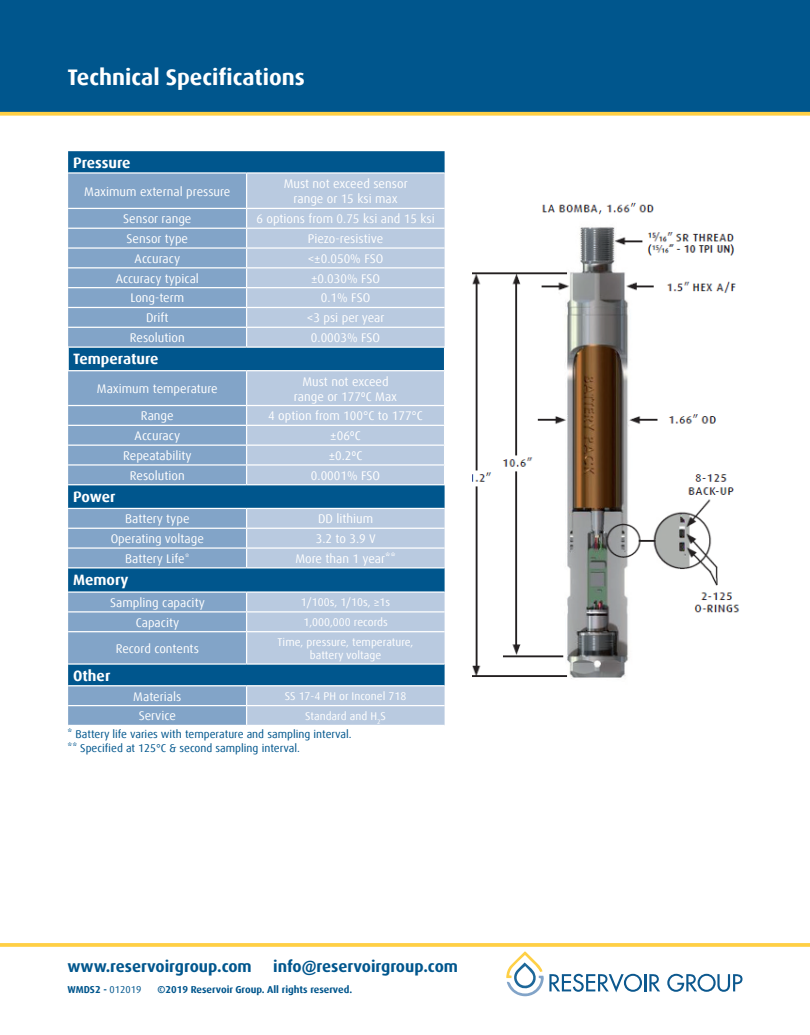
<style>
.page{position:relative;width:810px;height:1035px;background:#fff}
.page>*{position:absolute;margin:0;border:0;box-sizing:border-box;transform-origin:0 0}
.Paragraph_Style_1{font:700 22.5px "Dax Offc Pro";color:#fff}
.t1{font:700 16.25px "Dax Pro";color:#00568d}
.Paragraph_Style_1-2{font:700 15px "Dax Offc Pro";color:#fff}
.Paragraph_Style_1-3{font:12.5px/15px "Dax Offc Pro";color:#fff;text-align:center}
.Paragraph_Style_1-4{font:11.25px/13.5px "Dax Offc Pro";color:#fff;text-align:center}
.Paragraph_Style_1-5{font:11.25px "Dax Offc Pro";color:#00568d}
.t2{font:700 10px "Dax Offc Pro";color:#00568d}
.s1{font-size:11.25px}
.s2{font-weight:400}
</style>
<div class="page">
<div style="left:68px;top:151px;width:377px;height:21px;background:#00568d"></div>
<svg style="left:68px;top:174px;width:179px;height:551px;background:#6d98be"></svg>
<svg style="left:247px;top:174px;width:198px;height:551px;background:#9bb7d2"></svg>
<hr style="left:246px;top:174px;width:1px;height:34px;background:#fff">
<hr style="left:68px;top:208px;width:179px;height:1px;background:#fff">
<hr style="left:247px;top:208px;width:198px;height:1px;background:#fff">
<hr style="left:68px;top:228px;width:179px;height:1px;background:#fff">
<hr style="left:247px;top:228px;width:198px;height:1px;background:#fff">
<hr style="left:68px;top:247px;width:179px;height:2px;background:#fff">
<hr style="left:247px;top:247px;width:198px;height:2px;background:#fff">
<hr style="left:68px;top:267px;width:179px;height:1px;background:#fff">
<hr style="left:247px;top:267px;width:198px;height:1px;background:#fff">
<svg style="left:246px;top:209px;width:1px;height:137px"></svg>
<hr style="left:68px;top:405px;width:179px;height:1px;background:#fff">
<hr style="left:247px;top:405px;width:198px;height:1px;background:#fff">
<hr style="left:68px;top:425px;width:179px;height:1px;background:#fff">
<hr style="left:247px;top:425px;width:198px;height:1px;background:#fff">
<hr style="left:68px;top:445px;width:179px;height:1px;background:#fff">
<hr style="left:68px;top:464px;width:179px;height:2px;background:#fff">
<hr style="left:68px;top:484px;width:179px;height:1px;background:#fff">
<hr style="left:68px;top:508px;width:179px;height:1px;background:#fff">
<hr style="left:247px;top:508px;width:198px;height:1px;background:#fff">
<hr style="left:68px;top:567px;width:179px;height:1px;background:#fff">
<hr style="left:247px;top:567px;width:198px;height:1px;background:#fff">
<hr style="left:68px;top:591px;width:179px;height:2px;background:#fff">
<hr style="left:247px;top:591px;width:198px;height:2px;background:#fff">
<hr style="left:68px;top:663px;width:179px;height:2px;background:#fff">
<hr style="left:247px;top:663px;width:198px;height:2px;background:#fff">
<hr style="left:247px;top:445px;width:198px;height:1px;background:#fff">
<hr style="left:247px;top:464px;width:198px;height:2px;background:#fff">
<hr style="left:68px;top:528px;width:179px;height:1px;background:#fff">
<hr style="left:247px;top:528px;width:198px;height:1px;background:#fff">
<hr style="left:68px;top:547px;width:179px;height:2px;background:#fff">
<hr style="left:247px;top:547px;width:198px;height:2px;background:#fff">
<hr style="left:68px;top:611px;width:179px;height:2px;background:#fff">
<hr style="left:247px;top:611px;width:198px;height:2px;background:#fff">
<hr style="left:68px;top:631px;width:179px;height:1px;background:#fff">
<hr style="left:247px;top:631px;width:198px;height:1px;background:#fff">
<hr style="left:68px;top:685px;width:179px;height:1px;background:#fff">
<hr style="left:247px;top:685px;width:198px;height:1px;background:#fff">
<hr style="left:68px;top:705px;width:179px;height:1px;background:#fff">
<hr style="left:247px;top:705px;width:198px;height:1px;background:#fff">
<svg style="left:246px;top:509px;width:1px;height:58px"></svg>
<svg style="left:246px;top:593px;width:1px;height:38px"></svg>
<hr style="left:246px;top:632px;width:1px;height:31px;background:#fff">
<svg style="left:246px;top:686px;width:1px;height:39px"></svg>
<hr style="left:246px;top:371px;width:1px;height:34px;background:#fff">
<hr style="left:444px;top:371px;width:1px;height:34px;background:#fff">
<svg style="left:246px;top:406px;width:1px;height:78px"></svg>
<svg style="left:444px;top:406px;width:1px;height:78px"></svg>
<hr style="left:247px;top:484px;width:198px;height:1px;background:#fff">
<hr style="left:68px;top:287px;width:179px;height:1px;background:#fff">
<hr style="left:247px;top:287px;width:198px;height:1px;background:#fff">
<hr style="left:68px;top:307px;width:179px;height:1px;background:#fff">
<hr style="left:247px;top:307px;width:198px;height:1px;background:#fff">
<hr style="left:68px;top:327px;width:179px;height:1px;background:#fff">
<hr style="left:247px;top:327px;width:198px;height:1px;background:#fff">
<hr style="left:68px;top:346px;width:179px;height:2px;background:#fff">
<svg style="left:68px;top:348px;width:1px;height:22px"></svg>
<hr style="left:247px;top:346px;width:198px;height:2px;background:#fff">
<svg style="left:444px;top:348px;width:1px;height:22px"></svg>
<hr style="left:68px;top:370px;width:179px;height:1px;background:#fff">
<hr style="left:247px;top:370px;width:198px;height:1px;background:#fff">
<div style="left:0;top:0;width:810px;height:112px;background:#00568d"></div>
<svg style="left:506px;top:951px;width:154px;height:45px"></svg>
<svg style="left:667px;top:974px;width:75px;height:18px"></svg>
<svg style="left:0;top:943px;width:810px;height:4px;background:#ffd150"></svg>
<svg style="left:0;top:112px;width:810px;height:4px;background:#ffd356"></svg>
<img style="left:472px;top:202px;width:268px;height:477px">
<p class="Paragraph_Style_1" style="left:68px;top:63px;width:239px">Technical Specifications</p>
<p class="Paragraph_Style_1-2" style="left:73px;top:153px;width:59px">Pressure</p>
<p class="Paragraph_Style_1-3" style="left:84px;top:184px;width:148px">Maximum external pressure</p>
<p class="Paragraph_Style_1-3" style="left:284px;top:177px;width:125px">Must not exceed sensor range or 15 ksi max</p>
<p class="Paragraph_Style_1-3" style="left:123px;top:211px;width:70px">Sensor range</p>
<p class="Paragraph_Style_1-3" style="left:256px;top:211px;width:180px">6 options from 0.75 ksi and 15 ksi</p>
<p class="Paragraph_Style_1-3" style="left:127px;top:231px;width:63px">Sensor type</p>
<p class="Paragraph_Style_1-3" style="left:308px;top:231px;width:77px">Piezo-resistive</p>
<p class="Paragraph_Style_1-3" style="left:135px;top:251px;width:47px">Accuracy</p>
<p class="Paragraph_Style_1-3" style="left:308px;top:251px;width:77px">&lt;±0.050% FSO</p>
<p class="Paragraph_Style_1-3" style="left:116px;top:271px;width:85px">Accuracy typical</p>
<p class="Paragraph_Style_1-3" style="left:311px;top:271px;width:71px">±0.030% FSO</p>
<p class="Paragraph_Style_1-3" style="left:130px;top:291px;width:55px">Long-term</p>
<p class="Paragraph_Style_1-3" style="left:321px;top:291px;width:51px">0.1% FSO</p>
<p class="Paragraph_Style_1-3" style="left:146px;top:311px;width:24px">Drift</p>
<p class="Paragraph_Style_1-3" style="left:307px;top:311px;width:79px">&lt;3 psi per year</p>
<p class="Paragraph_Style_1-3" style="left:130px;top:330px;width:56px">Resolution</p>
<p class="Paragraph_Style_1-3" style="left:311px;top:330px;width:71px">0.0003% FSO</p>
<p class="Paragraph_Style_1-2" style="left:73px;top:349px;width:87px">Temperature</p>
<p class="Paragraph_Style_1-3" style="left:97px;top:381px;width:122px">Maximum temperature</p>
<p class="Paragraph_Style_1-3" style="left:294px;top:374px;width:105px">Must not exceed range or 177ºC Max</p>
<p class="Paragraph_Style_1-3" style="left:141px;top:409px;width:34px">Range</p>
<p class="Paragraph_Style_1-3" style="left:268px;top:409px;width:156px">4 option from 100°C to 177°C</p>
<p class="Paragraph_Style_1-3" style="left:135px;top:428px;width:47px">Accuracy</p>
<p class="Paragraph_Style_1-3" style="left:330px;top:428px;width:32px">±06ºC</p>
<p class="Paragraph_Style_1-3" style="left:123px;top:448px;width:70px">Repeatability</p>
<p class="Paragraph_Style_1-3" style="left:329px;top:448px;width:35px">±0.2ºC</p>
<p class="Paragraph_Style_1-3" style="left:130px;top:468px;width:56px">Resolution</p>
<p class="Paragraph_Style_1-3" style="left:311px;top:468px;width:71px">0.0001% FSO</p>
<p class="Paragraph_Style_1-2" style="left:73px;top:487px;width:44px">Power</p>
<p class="Paragraph_Style_1-3" style="left:125px;top:511px;width:66px">Battery type</p>
<p class="Paragraph_Style_1-3" style="left:318px;top:511px;width:57px">DD lithium</p>
<p class="Paragraph_Style_1-3" style="left:111px;top:531px;width:95px">Operating voltage</p>
<p class="Paragraph_Style_1-3" style="left:316px;top:531px;width:61px">3.2 to 3.9 V</p>
<p class="Paragraph_Style_1-3" style="left:125px;top:551px;width:66px">Battery Life<span class="s1">*</span></p>
<p class="Paragraph_Style_1-3" style="left:295px;top:551px;width:102px">More than 1 year**</p>
<p class="Paragraph_Style_1-2" style="left:73px;top:570px;width:57px">Memory</p>
<p class="Paragraph_Style_1-3" style="left:110px;top:595px;width:96px">Sampling capacity</p>
<p class="Paragraph_Style_1-4" style="left:301px;top:596px;width:91px">1/100s, 1/10s, ≥1s</p>
<p class="Paragraph_Style_1-3" style="left:136px;top:615px;width:45px">Capacity</p>
<p class="Paragraph_Style_1-4" style="left:303px;top:616px;width:86px">1,000,000 records</p>
<p class="Paragraph_Style_1-3" style="left:116px;top:641px;width:85px">Record contents</p>
<p class="Paragraph_Style_1-4" style="left:278px;top:635px;width:137px">Time, pressure, temperature, battery voltage</p>
<p class="Paragraph_Style_1-2" style="left:73px;top:666px;width:39px">Other</p>
<p class="Paragraph_Style_1-3" style="left:133px;top:689px;width:50px">Materials</p>
<p class="Paragraph_Style_1-4" style="left:285px;top:690px;width:123px">SS 17-4 PH or Inconel 718</p>
<p class="Paragraph_Style_1-3" style="left:139px;top:709px;width:39px">Service</p>
<p class="Paragraph_Style_1-4" style="left:305px;top:709px;width:82px">Standard and H<sub>2</sub>S</p>
<p class="Paragraph_Style_1-5" style="left:68px;top:727px;width:286px">* Battery life varies with temperature and sampling interval.</p>
<p class="Paragraph_Style_1-5" style="left:68px;top:741px;width:234px">** Specified at 125°C &amp; second sampling interval.</p>
<p class="t1" style="left:68px;top:956px;width:186px">www.reservoirgroup.com</p>
<p class="t1" style="left:273px;top:956px;width:186px">info@reservoirgroup.com</p>
<p class="t2" style="left:68px;top:983px;width:75px">WMDS2 - <span class="s2">012019</span></p>
<p class="t2" style="left:158px;top:983px;width:196px">©2019 Reservoir Group. All rights reserved.</p>
</div>
